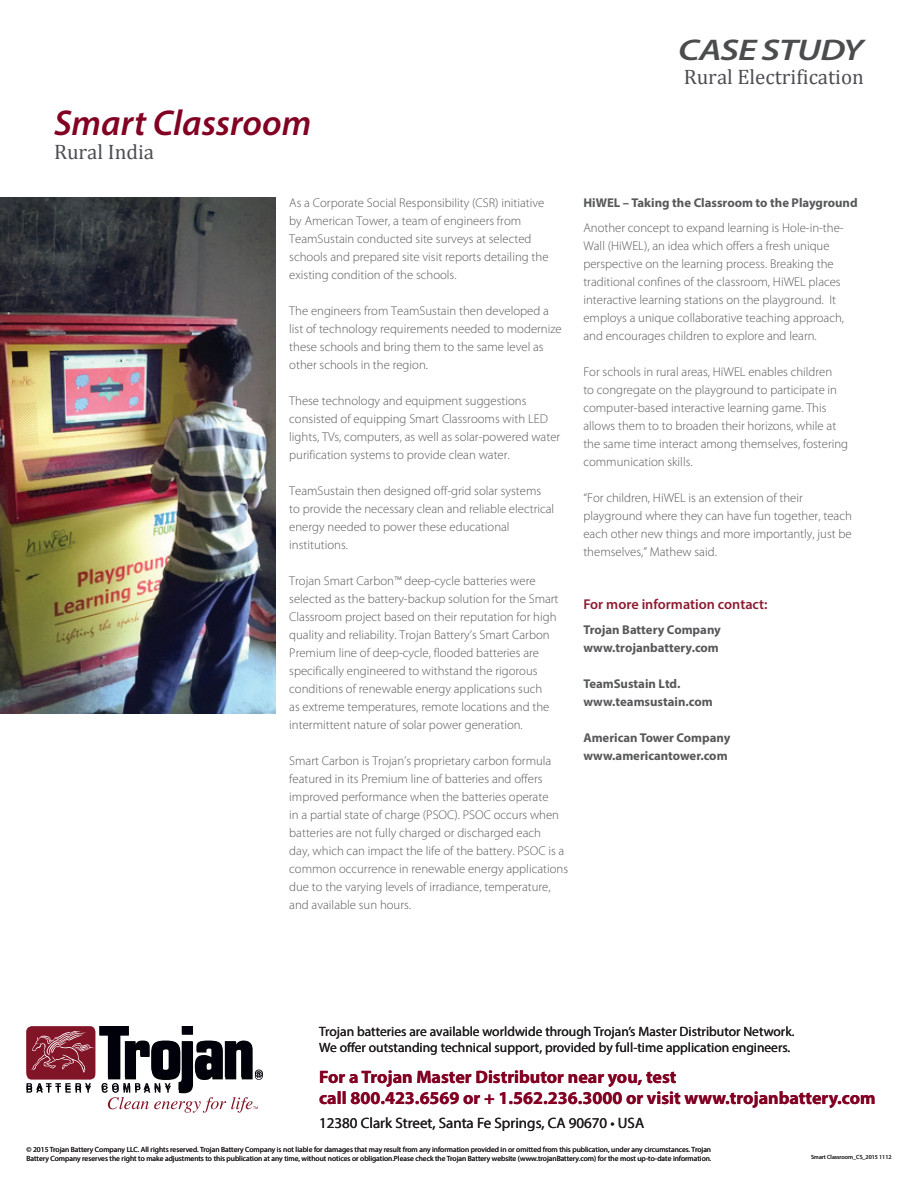
<style>
.page{position:relative;width:918px;height:1188px;background:#fff}
.page>*{position:absolute;margin:0;border:0;box-sizing:border-box;transform-origin:0 0}
.t1{font:italic 600 36px "Myriad Pro";color:#820123}
.t2{font:italic 600 30px "Myriad Pro";letter-spacing:-.02em;color:#4b4c4d;scale:1.25 1}
.t3{font:21px "Cambria";color:#4d4e53}
.t4{font:700 18px/21px "Myriad Pro";color:#820123}
.t5{font:15px "Myriad Pro";color:#231f20}
.t6{font:600 14.25px "Myriad Pro";color:#8d1b31}
.t7{font:13.5px "Myriad Pro";color:#231f20}
.t8{font:300 12.75px/18px "Myriad Pro";color:#57585a}
.t9{font:700 12.75px "Myriad Pro";color:#57585a}
.t10{font:7.5px/9px "Myriad Pro";color:#231f20}
.Paragraph_Style_1{font:6px "Myriad Pro";color:#312f30}
</style>
<div class="page">
<img style="left:0;top:198px;width:276px;height:516px">
<svg style="left:26px;top:1026px;width:237px;height:87px"></svg>
<p class="t1" style="left:54px;top:100px;width:259px">Smart Classroom</p>
<p class="t3" style="left:54px;top:139px;width:102px">Rural India</p>
<p class="t8" style="left:289px;top:194px;width:261px">As a Corporate Social Responsibility (CSR) initiative by American Tower, a team of engineers from TeamSustain conducted site surveys at selected schools and prepared site visit reports detailing the existing condition of the schools.</p>
<p class="t8" style="left:289px;top:302px;width:274px">The engineers from TeamSustain then developed a list of technology requirements needed to modernize these schools and bring them to the same level as other schools in the region.</p>
<p class="t8" style="left:289px;top:392px;width:273px">These technology and equipment suggestions consisted of equipping Smart Classrooms with LED lights, TVs, computers, as well as solar-powered water purification systems to provide clean water.</p>
<p class="t8" style="left:289px;top:482px;width:266px">TeamSustain then designed off-grid solar systems to provide the necessary clean and reliable electrical energy needed to power these educational institutions.</p>
<p class="t8" style="left:289px;top:572px;width:271px">Trojan Smart Carbon™ deep-cycle batteries were selected as the battery-backup solution for the Smart Classroom project based on their reputation for high quality and reliability. Trojan Battery’s Smart Carbon Premium line of deep-cycle, flooded batteries are specifically engineered to withstand the rigorous conditions of renewable energy applications such<br>as extreme temperatures, remote locations and the intermittent nature of solar power generation.</p>
<p class="t8" style="left:289px;top:752px;width:280px">Smart Carbon is Trojan’s proprietary carbon formula featured in its Premium line of batteries and offers improved performance when the batteries operate<br>in a partial state of charge (PSOC). PSOC occurs when batteries are not fully charged or discharged each<br>day, which can impact the life of the battery. PSOC is a common occurrence in renewable energy applications due to the varying levels of irradiance, temperature, and available sun hours.</p>
<h2 class="t2" style="left:678px;top:31px;width:150px">CASE STUDY</h2>
<h3 class="t3" style="left:684px;top:64px;width:182px">Rural Electrification</h3>
<p class="t9" style="left:583px;top:195px;width:276px">HiWEL – Taking the Classroom to the Playground</p>
<p class="t8" style="left:583px;top:219px;width:262px">Another concept to expand learning is Hole-in-the-Wall (HiWEL), an idea which offers a fresh unique perspective on the learning process. Breaking the traditional confines of the classroom, HiWEL places interactive learning stations on the playground. It employs a unique collaborative teaching approach, and encourages children to explore and learn.</p>
<p class="t8" style="left:583px;top:363px;width:266px">For schools in rural areas, HiWEL enables children<br>to congregate on the playground to participate in computer-based interactive learning game. This allows them to to broaden their horizons, while at the same time interact among themselves, fostering communication skills.</p>
<p class="t8" style="left:583px;top:489px;width:270px">“For children, HiWEL is an extension of their playground where they can have fun together, teach each other new things and more importantly, just be themselves,” Mathew said.</p>
<p class="t6" style="left:583px;top:595px;width:186px">For more information contact:</p>
<p class="t9" style="left:583px;top:621px;width:139px">Trojan Battery Company</p>
<p class="t9" style="left:583px;top:639px;width:137px">www.trojanbattery.com</p>
<p class="t9" style="left:583px;top:675px;width:99px">TeamSustain Ltd.</p>
<p class="t9" style="left:583px;top:693px;width:131px">www.teamsustain.com</p>
<p class="t9" style="left:583px;top:729px;width:149px">American Tower Company</p>
<p class="t9" style="left:583px;top:747px;width:146px">www.americantower.com</p>
<p class="t7" style="left:319px;top:1023px;width:477px">Trojan batteries are available worldwide through Trojan’s Master Distributor Network.</p>
<p class="t7" style="left:319px;top:1039px;width:473px">We offer outstanding technical support, provided by full-time application engineers.</p>
<p class="t7" style="left:347px;top:1039px;width:5px">f</p>
<p class="t4" style="left:319px;top:1066px;width:558px">For a Trojan Master Distributor near you, test<br>call 800.423.6569 or + 1.562.236.3000 or visit www.trojanbattery.com</p>
<p class="t5" style="left:319px;top:1114px;width:327px">12380 Clark Street, Santa Fe Springs, CA 90670 • USA</p>
<p class="t10" style="left:26px;top:1145px;width:687px">© 2015 Trojan Battery Company LLC. All rights reserved. Trojan Battery Company is not liable for damages that may result from any information provided in or omitted from this publication, under any circumstances. Trojan<br>Battery Company reserves the right to make adjustments to this publication at any time, without notices or obligation.Please check the Trojan Battery website (www.trojanBattery.com) for the most up-to-date information.</p>
<p class="Paragraph_Style_1" style="left:811px;top:1153px;width:82px">Smart Classroom_CS_2015 1112</p>
</div>
